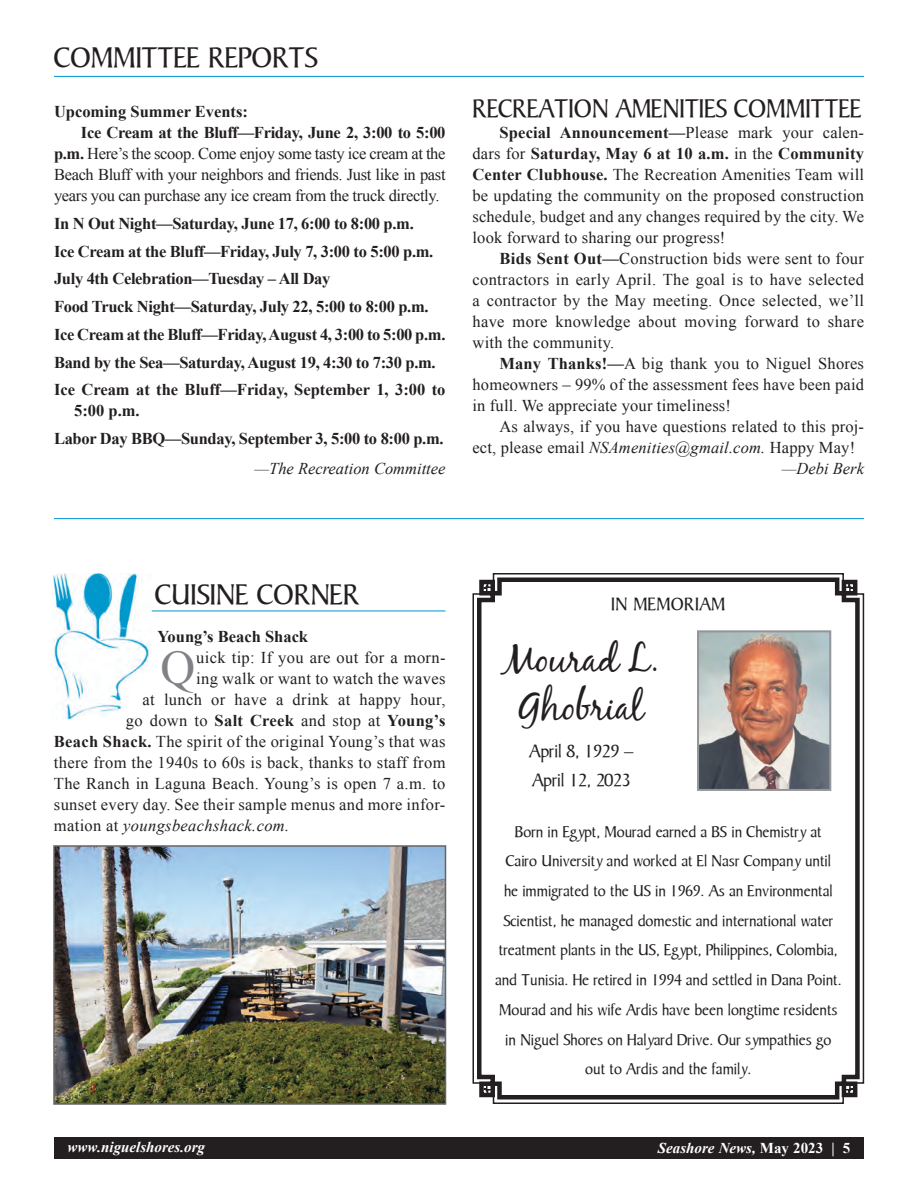
<style>
.page{position:relative;width:918px;height:1188px;background:#fff}
.page>*{position:absolute;margin:0;border:0;box-sizing:border-box;transform-origin:0 0}
.t1{font:48.15px "Times New Roman";color:#808285}
.t2{font:38.85px/48.6px "Black Jack";letter-spacing:-.01em;color:#231f20;text-align:center}
.t3{font:30px "Persuasion S Si";color:#231f20}
.t4{font:27px "Persuasion S Si";color:#231f20}
.t5{font:18.9px/28.5px "Persuasion S Si";color:#231f20}
.t6{font:18.9px "Persuasion S Si";letter-spacing:.02em;color:#231f20}
.t7{font:16.5px/21px "Times New Roman";letter-spacing:.01em;color:#231f20;text-align:justify}
.t8{font:700 16.5px/27.8px "Times New Roman";letter-spacing:-.02em;color:#231f20}
.t9{font:16.5px/29.7px "Persuasion S Si";color:#231f20;text-align:center}
.t10{font:16.5px "Times New Roman";letter-spacing:-.02em;color:#231f20}
.t11{font:700 16.5px "Times New Roman";color:#231f20}
.t12{font:italic 16.5px "Times New Roman";color:#231f20}
.t13{font:italic 16.5px "Times New Roman";letter-spacing:.02em;color:#231f20}
.t14{font:italic 700 15px "Times New Roman";color:#fff}
.s1{font-weight:700}
.s2{font-style:italic}
.s3{font-style:normal}
</style>
<div class="page">
<div style="left:54px;top:1137px;width:810px;height:21px;background:#231f20"></div>
<hr style="left:54px;top:76px;width:810px;height:1px;background:#0095d0">
<hr style="left:141px;top:611px;width:304px;height:1px;background:#0095d0">
<img style="left:56px;top:848px;width:387px;height:254px">
<div style="left:53px;top:845px;width:393px;height:260px;border:2px solid #676464"></div>
<img style="left:53px;top:573px;width:99px;height:147px">
<svg style="left:472px;top:573px;width:393px;height:531px"></svg>
<svg style="left:475px;top:575px;width:387px;height:527px"></svg>
<img style="left:700px;top:633px;width:128px;height:155px">
<div style="left:697px;top:630px;width:134px;height:161px;border:2px solid #939598"></div>
<hr style="left:54px;top:518px;width:810px;height:1px;background:#0095d0">
<h3 class="t3" style="left:54px;top:41px;width:266px">COMMITTEE REPORTS</h3>
<p class="t11" style="left:54px;top:100px;width:196px">Upcoming Summer Events:</p>
<p class="t8" style="left:81px;top:118px;width:366px">Ice Cream at the Bluff—Friday, June 2, 3:00 to 5:00</p>
<p class="t10" style="left:54px;top:142px;width:393px"><span class="s1">p.m.</span> Here’s the scoop. Come enjoy some tasty ice cream at the</p>
<p class="t10" style="left:54px;top:163px;width:393px">Beach Bluff with your neighbors and friends. Just like in past</p>
<p class="t10" style="left:54px;top:184px;width:387px">years you can purchase any ice cream from the truck directly.</p>
<p class="t8" style="left:54px;top:209px;width:393px">In N Out Night—Saturday, June 17, 6:00 to 8:00 p.m.<br>Ice Cream at the Bluff—Friday, July 7, 3:00 to 5:00 p.m.<br>July 4th Celebration—Tuesday – All Day<br>Food Truck Night—Saturday, July 22, 5:00 to 8:00 p.m.<br>Ice Cream at the Bluff—Friday, August 4, 3:00 to 5:00 p.m.<br>Band by the Sea—Saturday, August 19, 4:30 to 7:30 p.m.<br>Ice Cream at the Bluff—Friday, September 1, 3:00 to</p>
<p class="t8" style="left:54px;top:396px;width:391px;text-indent:20px">5:00 p.m.<br>Labor Day BBQ—Sunday, September 3, 5:00 to 8:00 p.m.</p>
<p class="t12" style="left:255px;top:457px;width:192px">—The Recreation Committee</p>
<h3 class="t4" style="left:472px;top:94px;width:391px">RECREATION AMENITIES COMMITTEE</h3>
<p class="t7" style="left:473px;top:122px;width:393px;text-indent:27px"><span class="s1">Special Announcement—</span>Please mark your calen&shy;dars for <span class="s1">Saturday, May 6 at 10 a.m.</span> in the <span class="s1">Community Center Clubhouse.</span> The Recreation Amenities Team will be updating the community on the proposed construction schedule, budget and any changes required by the city. We look forward to sharing our progress!</p>
<p class="t7" style="left:473px;top:248px;width:393px;text-indent:27px"><span class="s1">Bids Sent Out—</span>Construction bids were sent to four contractors in early April. The goal is to have selected a contractor by the May meeting. Once selected, we’ll have more knowledge about moving forward to share with the community.</p>
<p class="t7" style="left:473px;top:353px;width:393px;text-indent:27px"><span class="s1">Many Thanks!—</span>A big thank you to Niguel Shores homeowners – 99% of the assessment fees have been paid in full. We appreciate your timeliness!</p>
<p class="t7" style="left:500px;top:416px;width:366px">As always, if you have questions related to this proj-</p>
<p class="t7" style="left:473px;top:437px;width:384px">ect, please email <span class="s2">NSAmenities@gmail.com.</span> Happy May!</p>
<p class="t12" style="left:782px;top:457px;width:84px">—Debi Berk</p>
<h3 class="t3" style="left:155px;top:577px;width:206px">CUISINE CORNER</h3>
<p class="t11" style="left:158px;top:625px;width:152px">Young’s Beach Shack</p>
<h1 class="t1" style="left:160px;top:636px;width:36px">Q</h1>
<p class="t7" style="left:196px;top:647px;width:251px">uick tip: If you are out for a morn-</p>
<p class="t7" style="left:196px;top:668px;width:251px">ing walk or want to watch the waves</p>
<p class="t7" style="left:142px;top:689px;width:305px">at lunch or have a drink at happy hour,</p>
<p class="t7" style="left:126px;top:710px;width:321px">go down to <span class="s1">Salt Creek</span> and stop at <span class="s1">Young’s</span></p>
<p class="t7" style="left:54px;top:731px;width:393px"><span class="s1">Beach Shack.</span> The spirit of the original Young’s that was</p>
<p class="t7" style="left:54px;top:752px;width:393px">there from the 1940s to 60s is back, thanks to staff from</p>
<p class="t7" style="left:54px;top:773px;width:393px">The Ranch in Laguna Beach. Young’s is open 7 a.m. to</p>
<p class="t7" style="left:54px;top:794px;width:393px">sunset every day. See their sample menus and more infor-</p>
<p class="t13" style="left:54px;top:814px;width:237px"><span class="s3">mation at</span> youngsbeachshack.com.</p>
<p class="t6" style="left:611px;top:594px;width:116px">IN MEMORIAM</p>
<h2 class="t2" style="left:503px;top:633px;width:157px">Mourad L.<br>Ghobrial</h2>
<p class="t5" style="left:529px;top:737px;width:106px">April 8, 1929 –<br>April 12, 2023</p>
<p class="t9" style="left:495px;top:817px;width:348px">Born in Egypt, Mourad earned a BS in Chemistry at<br>Cairo University and worked at El Nasr Company until<br>he immigrated to the US in 1969. As an Environmental Scientist, he managed domestic and international water treatment plants in the US, Egypt, Philippines, Colombia, and Tunisia. He retired in 1994 and settled in Dana Point.<br>Mourad and his wife Ardis have been longtime residents in Niguel Shores on Halyard Drive. Our sympathies go out to Ardis and the family.</p>
<p class="t14" style="left:68px;top:1137px;width:139px">www.niguelshores.org</p>
<p class="t14" style="left:658px;top:1138px;width:194px">Seashore News, <span class="s3">May 2023 | 5</span></p>
</div>
